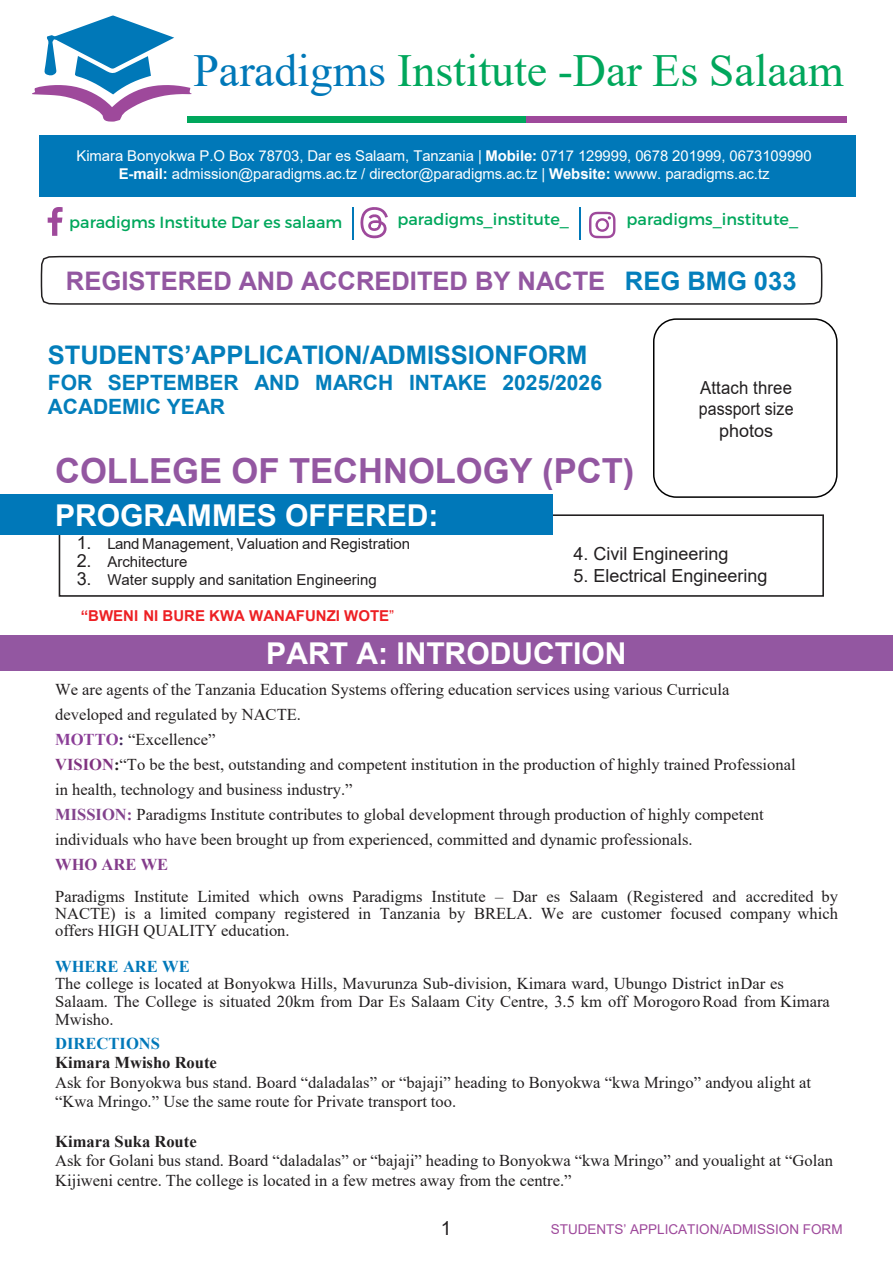
<style>
.page{position:relative;width:893px;height:1263px;background:#fff}
.page>*{position:absolute;margin:0;border:0;box-sizing:border-box;transform-origin:0 0}
.t1{font:45.9px "Times New Roman";color:#00a75c}
.t2{font:700 34.5px "Arial";color:#9357a1}
.t3{font:700 30px "Arial";color:#fff}
.t4{font:700 25.5px "Arial";color:#9357a1}
.t5{font:700 25.5px "Arial";letter-spacing:-.005em;color:#037ebb}
.t6{font:700 21px/24.5px "Arial";color:#037ebb}
.t7{font:19.5px "Arial";color:#221f20}
.t8{font:18px "Arial";color:#221f20}
.t9{font:18px/21.6px "Arial";color:#221f20;text-align:center;scale:.93 1}
.t10{font:16.5px/17px "Times New Roman";color:#221f20}
.t11{font:16.5px/25px "Times New Roman";color:#231f20}
.t12{font:700 16.5px "Times New Roman";color:#221f20}
.t13{font:700 16.5px "Times New Roman";color:#0078b9}
.t14{font:700 16.5px "Times New Roman";color:#843c8b}
.t15{font:16.2px "Montserrat";color:#00a75c}
.t16{font:15px "Arial";color:#221f20}
.t17{font:700 15px "Arial";color:#ed2024}
.t18{font:14.85px/17.9px "Arial";letter-spacing:-.005em;color:#fff;text-align:center}
.t19{font:13.5px "Arial";color:#9e499b}
.s1{color:#0078b8}
.s2{font-weight:700}
.s3{color:#047fbc}
.s4{font-size:18px}
.s5{font-weight:400}
.s6{font-weight:700;color:#8b3e97}
.s7{font-weight:700;color:#3e2857}
.s8{font-weight:700;color:#813380}
.s9{font-weight:700;color:#83438d}
</style>
<div class="page">
<svg style="left:40px;top:255px;width:783px;height:50px"></svg>
<svg style="left:58px;top:514px;width:766px;height:83px"></svg>
<div style="left:0;top:495px;width:553px;height:40px;background:#0078b9"></div>
<div style="left:0;top:636px;width:893px;height:35px;background:#9357a1"></div>
<div style="left:653px;top:318px;width:185px;height:180px;border:2px solid #000;border-radius:23px"></div>
<svg style="left:32px;top:16px;width:160px;height:106px"></svg>
<div style="left:526px;top:116px;width:321px;height:7px;background:#9e499b"></div>
<div style="left:187px;top:116px;width:339px;height:7px;background:#00a75c"></div>
<div style="left:39px;top:135px;width:817px;height:62px;background:#0078b8"></div>
<svg style="left:589px;top:212px;width:26px;height:26px"></svg>
<svg style="left:47px;top:207px;width:16px;height:29px"></svg>
<svg style="left:360px;top:207px;width:28px;height:31px"></svg>
<hr style="left:352px;top:207px;width:1px;height:32px;background:#0078b8">
<hr style="left:579px;top:207px;width:1px;height:32px;background:#0078b8">
<h1 class="t1" style="left:193px;top:38px;width:652px"><span class="s1">Paradigms</span> Institute -Dar Es Salaam</h1>
<p class="t18" style="left:77px;top:147px;width:737px">Kimara Bonyokwa P.O Box 78703, Dar es Salaam, Tanzania | <span class="s2">Mobile:</span> 0717 129999, 0678 201999, 0673109990<br><span class="s2">E-mail:</span> admission@paradigms.ac.tz / director@paradigms.ac.tz | <span class="s2">Website:</span> wwww. paradigms.ac.tz</p>
<p class="t15" style="left:69px;top:212px;width:275px">paradigms Institute Dar es salaam</p>
<p class="t15" style="left:397px;top:209px;width:173px">paradigms_institute_</p>
<p class="t15" style="left:627px;top:209px;width:173px">paradigms_institute_</p>
<h3 class="t4" style="left:66px;top:263px;width:732px">REGISTERED AND ACCREDITED BY NACTE <span class="s3">REG BMG 033</span></h3>
<h3 class="t5" style="left:48px;top:337px;width:541px">STUDENTS’APPLICATION/ADMISSIONFORM</h3>
<p class="t6" style="left:48px;top:370px;width:556px">FOR SEPTEMBER AND MARCH INTAKE 2025/2026<br>ACADEMIC YEAR</p>
<h2 class="t2" style="left:55px;top:446px;width:581px">COLLEGE OF TECHNOLOGY (PCT)</h2>
<h3 class="t3" style="left:55px;top:494px;width:385px">PROGRAMMES OFFERED:</h3>
<p class="t9" style="left:699px;top:377px;width:103px">Attach three passport size photos</p>
<p class="t16" style="left:77px;top:534px;width:335px"><span class="s4">1.</span> Land Management, Valuation and Registration</p>
<p class="t16" style="left:77px;top:552px;width:112px"><span class="s4">2.</span> Architecture</p>
<p class="t16" style="left:77px;top:570px;width:301px"><span class="s4">3.</span> Water supply and sanitation Engineering</p>
<p class="t17" style="left:81px;top:605px;width:315px">“BWENI NI BURE KWA WANAFUNZI WOTE<span class="s5">”</span></p>
<p class="t8" style="left:573px;top:541px;width:157px">4. Civil Engineering</p>
<p class="t8" style="left:573px;top:563px;width:196px">5. Electrical Engineering</p>
<h3 class="t3" style="left:266px;top:632px;width:362px">PART A: INTRODUCTION</h3>
<p class="t11" style="left:55px;top:676px;width:742px">We are agents of the Tanzania Education Systems offering education services using various Curricula developed and regulated by NACTE.<br><span class="s6">MOTTO</span><span class="s7">:</span> “Excellence”<br><span class="s8">VISION</span><span class="s2">:</span>“To be the best, outstanding and competent institution in the production of highly trained Professional in health, technology and business industry.”<br><span class="s9">MISSION:</span> Paradigms Institute contributes to global development through production of highly competent individuals who have been brought up from experienced, committed and dynamic professionals.</p>
<p class="t14" style="left:55px;top:852px;width:115px">WHO ARE WE</p>
<p class="t10" style="left:55px;top:887px;width:784px;text-align:justify">Paradigms Institute Limited which owns Paradigms Institute – Dar es Salaam (Registered and accredited by NACTE) is a limited company registered in Tanzania by BRELA. We are customer focused company which offers HIGH QUALITY education.</p>
<p class="t13" style="left:55px;top:954px;width:136px">WHERE ARE WE</p>
<p class="t10" style="left:55px;top:974px;width:776px;line-height:17.7px">The college is located at Bonyokwa Hills, Mavurunza Sub-division, Kimara ward, Ubungo District inDar es<br>Salaam. The College is situated 20km from Dar Es Salaam City Centre, 3.5 km off MorogoroRoad from Kimara<br>Mwisho.</p>
<p class="t13" style="left:55px;top:1031px;width:106px">DIRECTIONS</p>
<p class="t12" style="left:55px;top:1051px;width:163px">Kimara Mwisho Route</p>
<p class="t10" style="left:55px;top:1072px;width:757px;line-height:19.4px">Ask for Bonyokwa bus stand. Board “daladalas” or “bajaji” heading to Bonyokwa “kwa Mringo” andyou alight at “Kwa Mringo.” Use the same route for Private transport too.</p>
<p class="t12" style="left:55px;top:1130px;width:143px">Kimara Suka Route</p>
<p class="t10" style="left:55px;top:1151px;width:779px;line-height:19.2px">Ask for Golani bus stand. Board “daladalas” or “bajaji” heading to Bonyokwa “kwa Mringo” and youalight at “Golan<br>Kijiweni centre. The college is located in a few metres away from the centre.”</p>
<p class="t7" style="left:441px;top:1214px;width:12px">1</p>
<p class="t19" style="left:551px;top:1220px;width:293px">STUDENTS’ APPLICATION/ADMISSION FORM</p>
</div>
